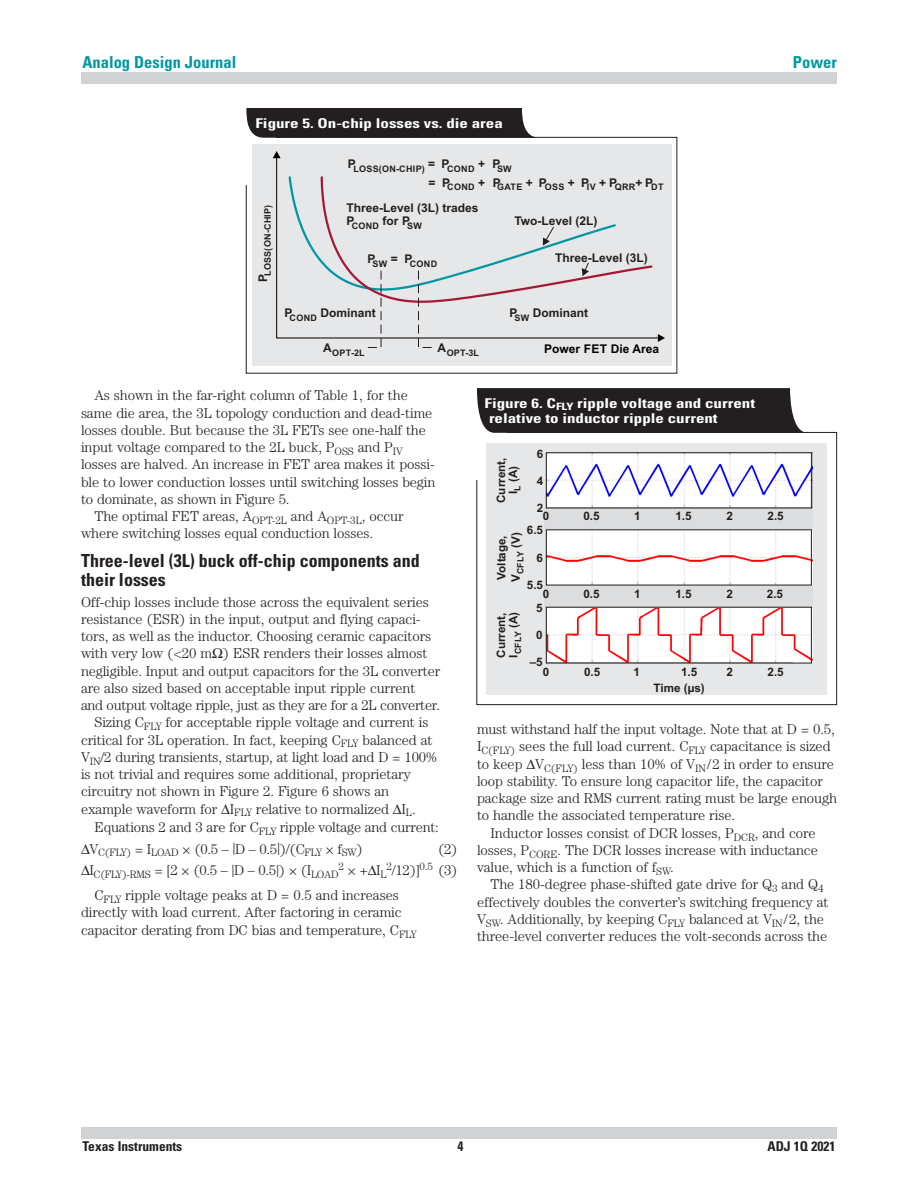
<style>
.page{position:relative;width:918px;height:1188px;background:#fff}
.page>*{position:absolute;margin:0;border:0;box-sizing:border-box;transform-origin:0 0}
.t1{font:700 condensed 18px/19.5px "Univers";color:#231f20}
.t2{font:700 condensed 16.5px "Univers";color:#0097a4}
.t3{font:300 14.25px/17.2px "Century";letter-spacing:-.005em;color:#231f20}
.t4{font:700 condensed 13.5px/15px "Univers";color:#fff;scale:1.26 1}
.t5{font:700 condensed 13.5px "Univers";color:#231f20}
.t6{font:700 12px "Arial";color:#231f20}
.t7{font:700 12px "Arial";color:#000}
.t8{font:700 11.7px/11.9px "Arial";color:#231f20}
.t9{font:700 9px/18.6px "Arial";letter-spacing:.035em;color:#231f20}
.t10{font:700 8.7px "Arial";letter-spacing:.035em;color:#231f20}
.s1{font-size:17.85px}
</style>
<div class="page">
<div style="left:81px;top:1127px;width:756px;height:11px;background:#d1d2d4"></div>
<div style="left:81px;top:73px;width:756px;height:11px;background:#d1d2d4"></div>
<svg style="left:246px;top:108px;width:294px;height:30px;background:#312d2e"></svg>
<div style="left:253px;top:144px;width:419px;height:222px;background:#e6e7e9"></div>
<svg style="left:276px;top:158px;width:11px;height:181px"></svg>
<svg style="left:273px;top:151px;width:8px;height:7px"></svg>
<svg style="left:287px;top:176px;width:378px;height:172px"></svg>
<div style="left:476px;top:432px;width:361px;height:273px;border:1px solid #231f20"></div>
<div style="left:474px;top:404px;width:33px;height:75px;background:#fff"></div>
<svg style="left:477px;top:388px;width:331px;height:45px;background:#2f2b2c"></svg>
<div style="left:487px;top:443px;width:340px;height:252px;background:#e6e7e9"></div>
<svg style="left:545px;top:452px;width:267px;height:212px"></svg>
<p class="t2" style="left:82px;top:52px;width:155px">Analog Design Journal</p>
<p class="t2" style="left:793px;top:52px;width:46px">Power</p>
<p class="t4" style="left:255px;top:115px;width:198px">Figure 5. On-chip losses vs. die area</p>
<p class="t9" style="left:259px;top:282px;width:78px;rotate:-90deg"><sup>P</sup>LOSS(ON-CHIP)</p>
<p class="t9" style="left:348px;top:160px;width:103px"><sup>P</sup>LOSS(ON-CHIP) <sup>=</sup> <sup>P</sup></p>
<p class="t6" style="left:478px;top:159px;width:9px">+</p>
<p class="t9" style="left:428px;top:160px;width:138px;text-indent:64px"><sup>P</sup>S W<br><sup>=</sup> <sup>P</sup>COND <sup>+</sup> <sup>P</sup>GATE <sup>+</sup> <sup>P</sup>OSS</p>
<p class="t9" style="left:447px;top:160px;width:29px">COND</p>
<p class="t6" style="left:568px;top:178px;width:97px">+ P<sub>V</sub> + P <sub>RR</sub>+ P<sub>DT</sub></p>
<p class="t9" style="left:615px;top:179px;width:9px">Q</p>
<p class="t9" style="left:587px;top:179px;width:4px">I</p>
<p class="t6" style="left:346px;top:203px;width:134px">Three-Level (3L) trades</p>
<p class="t9" style="left:347px;top:217px;width:77px"><sup>P</sup>COND <sup>for</sup> <sup>P</sup>SW</p>
<p class="t6" style="left:367px;top:255px;width:10px">P</p>
<p class="t6" style="left:391px;top:255px;width:9px">=</p>
<p class="t9" style="left:373px;top:255px;width:16px">SW</p>
<p class="t9" style="left:405px;top:255px;width:34px"><sup>P</sup>COND</p>
<p class="t6" style="left:284px;top:309px;width:10px">P</p>
<p class="t6" style="left:321px;top:309px;width:57px">Dominant</p>
<p class="t9" style="left:290px;top:309px;width:29px">COND</p>
<p class="t9" style="left:323px;top:344px;width:43px"><sup>A</sup>OPT-2L</p>
<p class="t9" style="left:438px;top:344px;width:43px"><sup>A</sup>OPT-3L</p>
<p class="t6" style="left:514px;top:216px;width:85px">Two-Level (2L)</p>
<p class="t6" style="left:555px;top:254px;width:94px">Three-Level (3L)</p>
<p class="t6" style="left:510px;top:309px;width:10px">P</p>
<p class="t6" style="left:533px;top:309px;width:57px">Dominant</p>
<p class="t9" style="left:515px;top:309px;width:16px">SW</p>
<p class="t7" style="left:544px;top:344px;width:116px">Power FET Die Area</p>
<p class="t3" style="left:94px;top:387px;width:315px">As shown in the far-right column of Table 1, for the</p>
<p class="t3" style="left:81px;top:404px;width:353px">same die area, the 3L topology conduction and dead-time</p>
<p class="t3" style="left:81px;top:421px;width:346px">losses double. But because the 3L FETs see one-half the</p>
<p class="t3" style="left:81px;top:438px;width:323px">input voltage compared to the 2L buck, P<sub>OSS</sub> and P<sub>IV</sub></p>
<p class="t3" style="left:81px;top:456px;width:355px">losses are halved. An increase in FET area makes it possi-</p>
<p class="t3" style="left:81px;top:473px;width:356px">ble to lower conduction losses until switching losses begin</p>
<p class="t3" style="left:81px;top:490px;width:210px">to dominate, as shown in Figure 5.</p>
<p class="t3" style="left:94px;top:507px;width:311px">The optimal FET areas, A<sub>OPT-2L</sub> and A<sub>OPT-3L</sub>, occur</p>
<p class="t3" style="left:81px;top:525px;width:294px">where switching losses equal conduction losses.</p>
<p class="t1" style="left:81px;top:551px;width:340px">Three-level (3L) buck off-chip components and their losses</p>
<p class="t3" style="left:81px;top:593px;width:349px">Off-chip losses include those across the equivalent series</p>
<p class="t3" style="left:81px;top:610px;width:341px">resistance (ESR) in the input, output and flying capaci-</p>
<p class="t3" style="left:81px;top:627px;width:352px">tors, as well as the inductor. Choosing ceramic capacitors</p>
<p class="t3" style="left:81px;top:645px;width:348px">with very low (&lt;20 m ) ESR renders their losses almost</p>
<p class="t3" style="left:81px;top:662px;width:361px">negligible. Input and output capacitors for the 3L converter</p>
<p class="t3" style="left:81px;top:679px;width:336px">are also sized based on acceptable input ripple current</p>
<p class="t3" style="left:81px;top:696px;width:361px">and output voltage ripple, just as they are for a 2L converter.</p>
<p class="t3" style="left:94px;top:714px;width:336px">Sizing C<sub>FLY</sub> for acceptable ripple voltage and current is</p>
<p class="t3" style="left:81px;top:731px;width:353px">critical for 3L operation. In fact, keeping C<sub>FLY</sub> balanced at</p>
<p class="t3" style="left:81px;top:748px;width:359px">V<sub>IN</sub>/2 during transients, startup, at light load and D = 100%</p>
<p class="t3" style="left:81px;top:765px;width:331px">is not trivial and requires some additional, proprietary</p>
<p class="t3" style="left:81px;top:783px;width:310px">circuitry not shown in Figure 2. Figure 6 shows an</p>
<p class="t3" style="left:81px;top:800px;width:336px">example waveform for ∆I<sub>FLY</sub> relative to normalized ∆I<sub>L</sub>.</p>
<p class="t3" style="left:81px;top:816px;width:359px;line-height:21.8px;text-indent:14px">Equations 2 and 3 are for C<sub>FLY</sub> ripple voltage and current: ∆V<sub>C(FLY)</sub> = I<sub>LOAD</sub> × (0.5 – <span class="s1">|</span>D – 0.5<span class="s1">|</span>)/(C<sub>FLY</sub> × f<sub>SW</sub>)</p>
<p class="t3" style="left:81px;top:838px;width:378px;line-height:21.8px;text-align:right">(2)<br>∆I<sub>C(FLY)-RMS</sub> = [2 × (0.5 – <span class="s1">|</span>D – 0.5<span class="s1">|</span>) × (I<sub>LOAD</sub><sup>2</sup> × +∆I<sub>L</sub><sup>2</sup>/12)]<sup>0.5</sup> (3)</p>
<p class="t3" style="left:81px;top:887px;width:337px;text-indent:14px">C<sub>FLY</sub> ripple voltage peaks at D = 0.5 and increases directly with load current. After factoring in ceramic capacitor derating from DC bias and temperature, C<sub>FLY</sub></p>
<p class="t4" style="left:489px;top:395px;width:213px;text-indent:-4px">Figure 6. C<sub>FLY</sub> ripple voltage and current relative to inductor ripple current</p>
<p class="t8" style="left:496px;top:503px;width:47px;text-align:center;rotate:-90deg">Current,<br>I (A)</p>
<p class="t8" style="left:537px;top:449px;width:8px">6</p>
<p class="t8" style="left:537px;top:476px;width:8px">4</p>
<p class="t8" style="left:527px;top:498px;width:18px;line-height:22px;text-align:right">2<br>6.5</p>
<p class="t8" style="left:537px;top:553px;width:8px">6</p>
<p class="t8" style="left:527px;top:580px;width:18px">5.5</p>
<p class="t10" style="left:514px;top:491px;width:7px;rotate:-90deg">L</p>
<p class="t8" style="left:543px;top:511px;width:8px">0</p>
<p class="t8" style="left:583px;top:511px;width:18px">0.5</p>
<p class="t8" style="left:634px;top:511px;width:8px">1</p>
<p class="t8" style="left:675px;top:511px;width:18px">1.5</p>
<p class="t8" style="left:726px;top:511px;width:8px">2</p>
<p class="t8" style="left:768px;top:511px;width:18px">2.5</p>
<p class="t8" style="left:511px;top:548px;width:17px;rotate:-90deg">(V)</p>
<p class="t10" style="left:517px;top:574px;width:24px;rotate:-90deg">CFLY</p>
<p class="t8" style="left:496px;top:658px;width:47px;line-height:12.3px;rotate:-90deg">Current,<br>I</p>
<p class="t8" style="left:495px;top:582px;width:49px;line-height:14.4px;rotate:-90deg">Voltage,<br>V</p>
<p class="t8" style="left:543px;top:589px;width:8px">0</p>
<p class="t8" style="left:583px;top:589px;width:18px">0.5</p>
<p class="t8" style="left:634px;top:589px;width:8px">1</p>
<p class="t8" style="left:675px;top:589px;width:18px">1.5</p>
<p class="t8" style="left:726px;top:589px;width:8px">2</p>
<p class="t8" style="left:767px;top:589px;width:18px">2.5</p>
<p class="t8" style="left:536px;top:603px;width:8px">5</p>
<p class="t8" style="left:536px;top:630px;width:8px">0</p>
<p class="t8" style="left:530px;top:657px;width:14px">–5</p>
<p class="t8" style="left:509px;top:628px;width:18px;rotate:-90deg">(A)</p>
<p class="t10" style="left:515px;top:654px;width:24px;rotate:-90deg">CFLY</p>
<p class="t8" style="left:543px;top:667px;width:8px">0</p>
<p class="t8" style="left:584px;top:667px;width:18px">0.5</p>
<p class="t8" style="left:634px;top:667px;width:8px">1</p>
<p class="t8" style="left:681px;top:667px;width:18px">1.5</p>
<p class="t8" style="left:726px;top:667px;width:8px">2</p>
<p class="t8" style="left:768px;top:667px;width:18px">2.5</p>
<p class="t8" style="left:654px;top:683px;width:53px">Time (µs)</p>
<p class="t3" style="left:477px;top:721px;width:362px">must withstand half the input voltage. Note that at D = 0.5, I<sub>C(FLY)</sub> sees the full load current. C<sub>FLY</sub> capacitance is sized to keep ∆V<sub>C(FLY)</sub> less than 10% of V<sub>IN</sub>/2 in order to ensure loop stability. To ensure long capacitor life, the capacitor package size and RMS current rating must be large enough to handle the associated temperature rise.</p>
<p class="t3" style="left:477px;top:824px;width:342px;text-indent:14px">Inductor losses consist of DCR losses, P<sub>DCR</sub>, and core losses, P<sub>CORE</sub>. The DCR losses increase with inductance value, which is a function of f<sub>SW</sub>.</p>
<p class="t3" style="left:477px;top:876px;width:353px;text-indent:13px">The 180-degree phase-shifted gate drive for Q<sub>3</sub> and Q<sub>4 </sub>effectively doubles the converter’s switching frequency at V<sub>SW</sub>. Additionally, by keeping C<sub>FLY</sub> balanced at V<sub>IN</sub>/2, the three-level converter reduces the volt-seconds across the</p>
<p class="t5" style="left:82px;top:1138px;width:101px">Texas Instruments</p>
<p class="t5" style="left:458px;top:1138px;width:7px">4</p>
<p class="t5" style="left:767px;top:1138px;width:70px">ADJ 1Q 2021</p>
</div>
